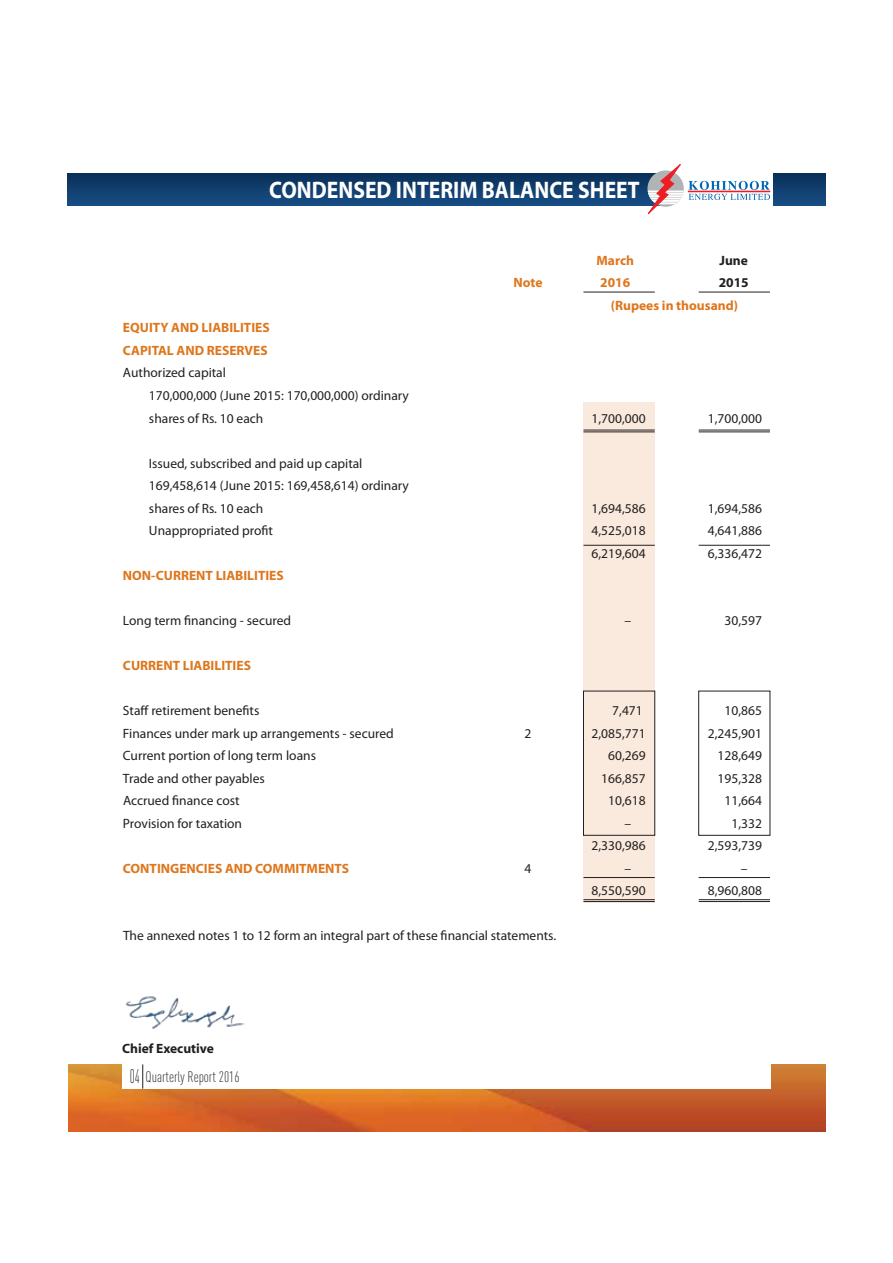
<style>
.page{position:relative;width:893px;height:1263px;background:#fff}
.page>*{position:absolute;margin:0;border:0;box-sizing:border-box;transform-origin:0 0}
.t1{font:700 24px "Myriad Pro";color:#fff;scale:.9 1}
.t2{font:300 15px "DIN Cond";color:#231f20}
.t3{font:13.5px/22.5px "Myriad Pro";color:#231f20}
.t4{font:700 13.5px/22.5px "Myriad Pro";color:#de761c}
.t5{font:700 13.5px "Myriad";color:#231f20}
.t6{font:700 13.5px "Myriad Pro";color:#231f20}
.s1{font-size:19.5px}
</style>
<div class="page">
<div style="left:583px;top:402px;width:72px;height:501px;background:#faeadd"></div>
<svg style="left:68px;top:173px;width:757px;height:33px;background:#103f6e"></svg>
<div style="left:662px;top:172px;width:110px;height:35px;background:#fff"></div>
<img style="left:69px;top:1064px;width:756px;height:67px">
<div style="left:122px;top:1061px;width:648px;height:28px;background:#fff"></div>
<svg style="left:647px;top:170px;width:37px;height:37px"></svg>
<hr style="left:647px;top:191px;width:37px;height:1px;background:#fff">
<hr style="left:647px;top:193px;width:37px;height:2px;background:#fff">
<hr style="left:647px;top:195px;width:37px;height:2px;background:#fff">
<svg style="left:647px;top:164px;width:34px;height:51px"></svg>
<hr style="left:688px;top:191px;width:82px;height:1px;background:#ed1d24">
<svg style="left:689px;top:181px;width:81px;height:19px"></svg>
<hr style="left:699px;top:430px;width:71px;height:1px;background:#231f20">
<hr style="left:699px;top:431px;width:71px;height:1px;background:#231f20">
<hr style="left:583px;top:430px;width:72px;height:1px;background:#231f20">
<hr style="left:583px;top:431px;width:72px;height:1px;background:#231f20">
<hr style="left:699px;top:545px;width:71px;height:1px;background:#231f20">
<hr style="left:583px;top:545px;width:72px;height:1px;background:#231f20">
<hr style="left:699px;top:292px;width:71px;height:1px;background:#231f20">
<hr style="left:583px;top:292px;width:72px;height:1px;background:#231f20">
<hr style="left:699px;top:899px;width:71px;height:1px;background:#231f20">
<hr style="left:699px;top:901px;width:71px;height:1px;background:#231f20">
<hr style="left:583px;top:899px;width:72px;height:1px;background:#231f20">
<hr style="left:583px;top:901px;width:72px;height:1px;background:#231f20">
<hr style="left:699px;top:877px;width:71px;height:1px;background:#231f20">
<hr style="left:583px;top:877px;width:72px;height:1px;background:#231f20">
<div style="left:583px;top:691px;width:72px;height:145px;border:1px solid #231f20"></div>
<div style="left:698px;top:691px;width:72px;height:145px;border:1px solid #231f20"></div>
<svg style="left:142px;top:1064px;width:1px;height:25px"></svg>
<img style="left:126px;top:996px;width:119px;height:33px">
<h1 class="t1" style="left:269px;top:177px;width:413px">CONDENSED INTERIM BALANCE SHEET</h1>
<p class="t4" style="left:596px;top:249px;width:39px">March</p>
<p class="t6" style="left:719px;top:253px;width:30px">June</p>
<p class="t4" style="left:123px;top:317px;width:148px">EQUITY AND LIABILITIES<br>CAPITAL AND RESERVES</p>
<p class="t3" style="left:149px;top:362px;width:261px;text-indent:-26px">Authorized capital<br>170,000,000 (June 2015: 170,000,000) ordinary shares of Rs. 10 each</p>
<p class="t3" style="left:149px;top:452px;width:261px">Issued, subscribed and paid up capital<br>169,458,614 (June 2015: 169,458,614) ordinary shares of Rs. 10 each</p>
<p class="t4" style="left:513px;top:272px;width:31px">Note</p>
<p class="t4" style="left:600px;top:272px;width:31px">2016</p>
<p class="t6" style="left:719px;top:275px;width:31px">2015</p>
<p class="t4" style="left:611px;top:294px;width:129px">(Rupees in thousand)</p>
<p class="t3" style="left:592px;top:407px;width:56px">1,700,000</p>
<p class="t3" style="left:708px;top:407px;width:56px">1,700,000</p>
<p class="t3" style="left:592px;top:497px;width:56px">1,694,586</p>
<p class="t3" style="left:708px;top:497px;width:56px">1,694,586</p>
<p class="t3" style="left:149px;top:519px;width:126px">Unappropriated profit</p>
<p class="t3" style="left:592px;top:519px;width:56px">4,525,018</p>
<p class="t3" style="left:708px;top:519px;width:56px">4,641,886</p>
<p class="t3" style="left:592px;top:542px;width:56px">6,219,604</p>
<p class="t3" style="left:708px;top:542px;width:56px">6,336,472</p>
<p class="t4" style="left:123px;top:564px;width:162px">NON-CURRENT LIABILITIES</p>
<p class="t3" style="left:123px;top:609px;width:170px">Long term financing - secured</p>
<p class="t3" style="left:625px;top:609px;width:8px">–</p>
<p class="t3" style="left:724px;top:609px;width:39px">30,597</p>
<p class="t4" style="left:123px;top:654px;width:129px">CURRENT LIABILITIES</p>
<p class="t3" style="left:123px;top:699px;width:138px">Staff retirement benefits</p>
<p class="t3" style="left:612px;top:699px;width:32px">7,471</p>
<p class="t3" style="left:724px;top:699px;width:39px">10,865</p>
<p class="t3" style="left:123px;top:722px;width:272px">Finances under mark up arrangements - secured</p>
<p class="t3" style="left:525px;top:722px;width:8px">2</p>
<p class="t3" style="left:592px;top:722px;width:56px">2,085,771</p>
<p class="t3" style="left:708px;top:722px;width:56px">2,245,901</p>
<p class="t3" style="left:123px;top:745px;width:195px">Current portion of long term loans</p>
<p class="t3" style="left:608px;top:745px;width:39px">60,269</p>
<p class="t3" style="left:718px;top:745px;width:46px">128,649</p>
<p class="t3" style="left:123px;top:767px;width:143px">Trade and other payables</p>
<p class="t3" style="left:601px;top:767px;width:46px">166,857</p>
<p class="t3" style="left:718px;top:767px;width:46px">195,328</p>
<p class="t3" style="left:123px;top:790px;width:118px">Accrued finance cost</p>
<p class="t3" style="left:608px;top:790px;width:39px">10,618</p>
<p class="t3" style="left:724px;top:790px;width:39px">11,664</p>
<p class="t3" style="left:123px;top:812px;width:121px">Provision for taxation</p>
<p class="t3" style="left:625px;top:812px;width:8px">–</p>
<p class="t3" style="left:731px;top:812px;width:32px">1,332</p>
<p class="t3" style="left:592px;top:835px;width:56px">2,330,986</p>
<p class="t3" style="left:708px;top:835px;width:56px">2,593,739</p>
<p class="t4" style="left:123px;top:857px;width:228px">CONTINGENCIES AND COMMITMENTS</p>
<p class="t3" style="left:525px;top:857px;width:8px">4</p>
<p class="t3" style="left:625px;top:857px;width:8px">–</p>
<p class="t3" style="left:741px;top:857px;width:8px">–</p>
<p class="t3" style="left:592px;top:880px;width:56px">8,550,590</p>
<p class="t3" style="left:708px;top:880px;width:56px">8,960,808</p>
<p class="t3" style="left:123px;top:925px;width:435px">The annexed notes 1 to 12 form an integral part of these financial statements.</p>
<p class="t5" style="left:122px;top:1042px;width:93px">Chief Executive</p>
<p class="t2" style="left:130px;top:1068px;width:111px"><span class="s1">04</span> Quarterly Report 2016</p>
</div>
